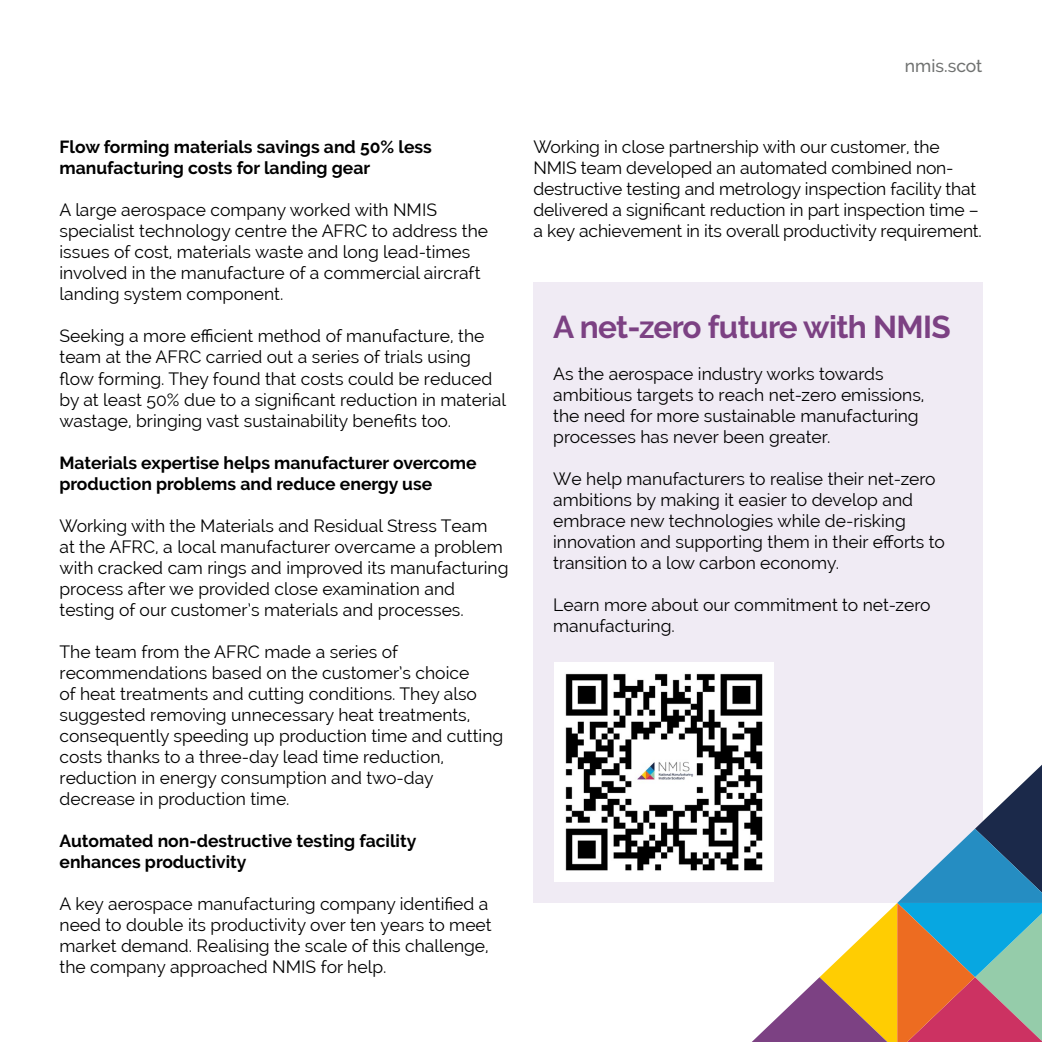
<style>
.page{position:relative;width:1042px;height:1042px;background:#fff}
.page>*{position:absolute;margin:0;border:0;box-sizing:border-box;transform-origin:0 0}
.t1{font:700 31.5px "Raleway";letter-spacing:-.02em;color:#7c4183}
.t2{font:17.5px/21px "Raleway";color:#000}
.t3{font:700 17.5px/21px "Raleway";color:#000}
.t4{font:500 17.5px "Raleway";color:#707271}
</style>
<div class="page">
<div style="left:533px;top:283px;width:449px;height:620px;background:#f0ebf4"></div>
<svg style="left:752px;top:765px;width:290px;height:277px"></svg>
<img style="left:554px;top:662px;width:219px;height:219px">
<p class="t4" style="left:905px;top:55px;width:79px">nmis.scot</p>
<p class="t3" style="left:60px;top:137px;width:374px">Flow forming materials savings and 50% less manufacturing costs for landing gear</p>
<p class="t2" style="left:60px;top:200px;width:430px">A large aerospace company worked with NMIS specialist technology centre the AFRC to address the issues of cost, materials waste and long lead-times involved in the manufacture of a commercial aircraft landing system component.</p>
<p class="t2" style="left:60px;top:326px;width:448px">Seeking a more efficient method of manufacture, the team at the AFRC carried out a series of trials using flow forming. They found that costs could be reduced by at least 50% due to a significant reduction in material wastage, bringing vast sustainability benefits too.</p>
<p class="t3" style="left:60px;top:452px;width:419px">Materials expertise helps manufacturer overcome production problems and reduce energy use</p>
<p class="t2" style="left:60px;top:515px;width:450px">Working with the Materials and Residual Stress Team<br>at the AFRC, a local manufacturer overcame a problem with cracked cam rings and improved its manufacturing process after we provided close examination and testing of our customer’s materials and processes.</p>
<p class="t2" style="left:60px;top:641px;width:445px">The team from the AFRC made a series of recommendations based on the customer’s choice<br>of heat treatments and cutting conditions. They also suggested removing unnecessary heat treatments, consequently speeding up production time and cutting costs thanks to a three-day lead time reduction, reduction in energy consumption and two-day decrease in production time.</p>
<p class="t3" style="left:60px;top:830px;width:358px">Automated non-destructive testing facility enhances productivity</p>
<p class="t2" style="left:60px;top:893px;width:433px">A key aerospace manufacturing company identified a need to double its productivity over ten years to meet market demand. Realising the scale of this challenge, the company approached NMIS for help.</p>
<p class="t2" style="left:533px;top:137px;width:450px">Working in close partnership with our customer, the NMIS team developed an automated combined non&shy;destructive testing and metrology inspection facility that delivered a significant reduction in part inspection time – a key achievement in its overall productivity requirement.</p>
<p class="t1" style="left:553px;top:309px;width:399px">A net-zero future with NMIS</p>
<p class="t2" style="left:553px;top:364px;width:373px">As the aerospace industry works towards ambitious targets to reach net-zero emissions, the need for more sustainable manufacturing processes has never been greater.</p>
<p class="t2" style="left:553px;top:469px;width:393px">We help manufacturers to realise their net-zero ambitions by making it easier to develop and embrace new technologies while de-risking innovation and supporting them in their efforts to transition to a low carbon economy.</p>
<p class="t2" style="left:553px;top:595px;width:379px">Learn more about our commitment to net-zero manufacturing.</p>
</div>
